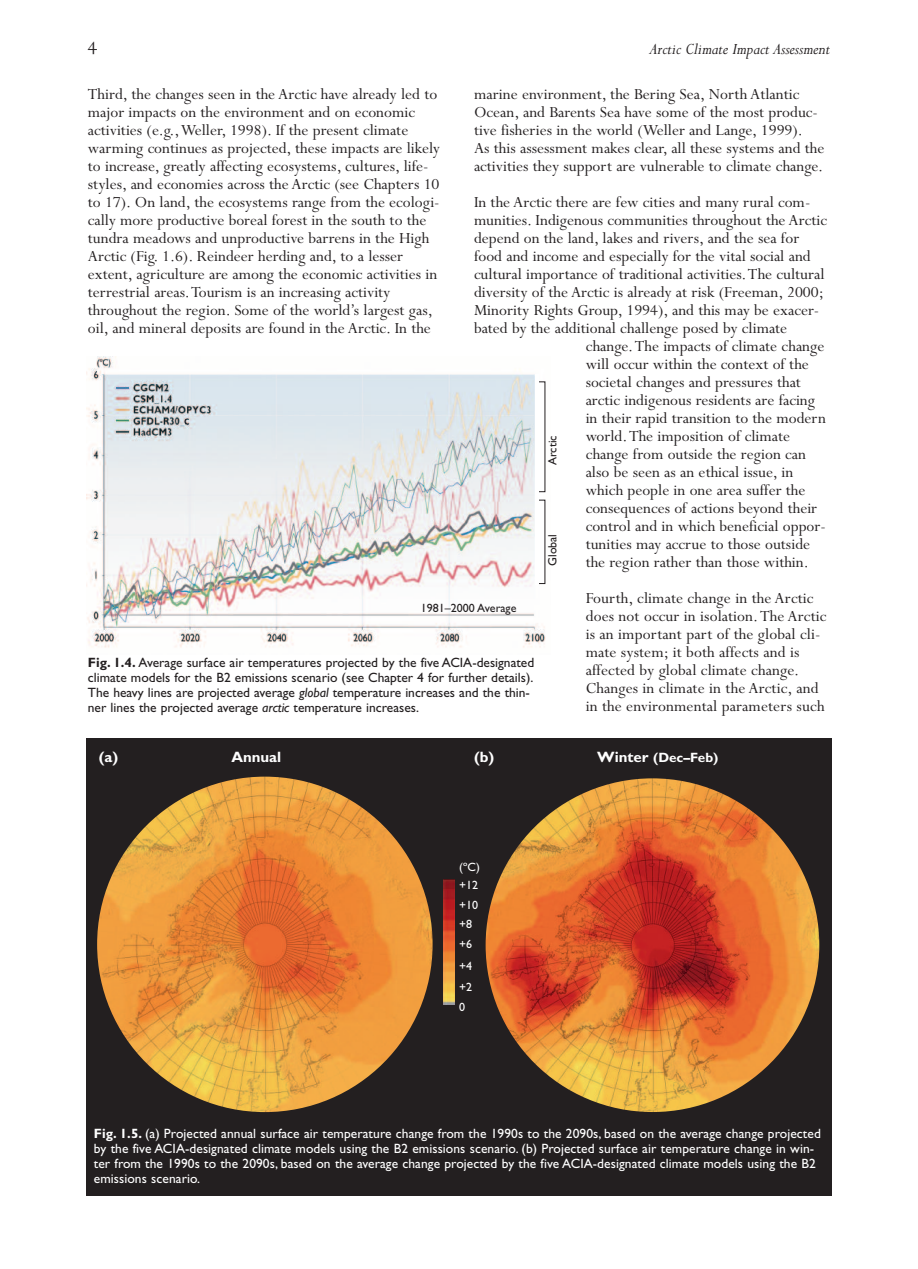
<style>
.page{position:relative;width:918px;height:1269px;background:#fff}
.page>*{position:absolute;margin:0;border:0;box-sizing:border-box;transform-origin:0 0}
.t1{font:21px "Perpetua";color:#231f20}
.t2{font:italic 18px "Perpetua";color:#231f20;scale:.95 1}
.t3{font:17.25px/18px "Perpetua";color:#231f20}
.t4{font:700 15px "Gill Sans";color:#fff}
.t5{font:13.5px/15px "Gill Sans";letter-spacing:.005em;color:#fff}
.t6{font:13.5px/15px "Gill Sans";color:#231f20}
.t7{font:700 13.5px "Gill Sans";color:#fff}
.t8{font:12px "Gill Sans";color:#231f20}
.t9{font:12px/19.8px "Gill Sans";color:#fff}
.s1{font-weight:700}
.s2{font-style:italic}
.s3{font-size:15px}
</style>
<div class="page">
<div style="left:86px;top:738px;width:746px;height:457px;background:#231f20"></div>
<img style="left:97px;top:777px;width:336px;height:335px;border-radius:50%">
<img style="left:486px;top:778px;width:333px;height:334px;border-radius:50%">
<img style="left:86px;top:356px;width:460px;height:292px">
<div style="left:439px;top:872px;width:18px;height:143px;background:linear-gradient(to bottom,#231f20,#231f20)"></div>
<img style="left:443px;top:880px;width:11px;height:125px">
<div style="left:536px;top:382px;width:9px;height:110px;background:#fff"></div>
<div style="left:536px;top:500px;width:9px;height:84px;background:#fff"></div>
<hr style="left:535px;top:375px;width:4px;height:210px;background:#fff">
<p class="t1" style="left:88px;top:40px;width:11px">4</p>
<p class="t2" style="left:650px;top:43px;width:192px">Arctic Climate Impact Assessment</p>
<p class="t3" style="left:88px;top:87px;width:354px">Third, the changes seen in the Arctic have already led to major impacts on the environment and on economic activities (e.g.,Weller, 1998). If the present climate warming continues as projected, these impacts are likely to increase, greatly affecting ecosystems, cultures, life&shy;styles, and economies across the Arctic (see Chapters 10 to 17). On land, the ecosystems range from the ecologi&shy;cally more productive boreal forest in the south to the tundra meadows and unproductive barrens in the High Arctic (Fig. 1.6). Reindeer herding and, to a lesser extent, agriculture are among the economic activities in terrestrial areas.Tourism is an increasing activity throughout the region. Some of the world’s largest gas, oil, and mineral deposits are found in the Arctic. In the</p>
<p class="t3" style="left:474px;top:87px;width:352px">marine environment, the Bering Sea, North Atlantic Ocean, and Barents Sea have some of the most produc&shy;tive fisheries in the world (Weller and Lange, 1999).<br>As this assessment makes clear, all these systems and the activities they support are vulnerable to climate change.</p>
<p class="t3" style="left:474px;top:195px;width:338px">In the Arctic there are few cities and many rural com-</p>
<p class="t3" style="left:474px;top:213px;width:355px">munities. Indigenous communities throughout the Arctic</p>
<p class="t3" style="left:474px;top:231px;width:327px">depend on the land, lakes and rivers, and the sea for</p>
<p class="t3" style="left:474px;top:249px;width:338px">food and income and especially for the vital social and</p>
<p class="t3" style="left:474px;top:267px;width:352px">cultural importance of traditional activities.The cultural</p>
<p class="t3" style="left:474px;top:285px;width:351px">diversity of the Arctic is already at risk (Freeman, 2000;</p>
<p class="t3" style="left:474px;top:303px;width:347px">Minority Rights Group, 1994), and this may be exacer-</p>
<p class="t3" style="left:474px;top:321px;width:315px">bated by the additional challenge posed by climate</p>
<p class="t3" style="left:586px;top:339px;width:240px">change.The impacts of climate change</p>
<p class="t3" style="left:586px;top:357px;width:225px">will occur within the context of the</p>
<p class="t3" style="left:586px;top:375px;width:217px">societal changes and pressures that</p>
<p class="t3" style="left:586px;top:393px;width:231px">arctic indigenous residents are facing</p>
<p class="t3" style="left:586px;top:411px;width:242px">in their rapid transition to the modern</p>
<p class="t3" style="left:586px;top:429px;width:206px">world.The imposition of climate</p>
<p class="t3" style="left:586px;top:447px;width:222px">change from outside the region can</p>
<p class="t3" style="left:586px;top:465px;width:209px">also be seen as an ethical issue, in</p>
<p class="t3" style="left:586px;top:483px;width:221px">which people in one area suffer the</p>
<p class="t3" style="left:586px;top:501px;width:233px">consequences of actions beyond their</p>
<p class="t3" style="left:586px;top:519px;width:242px">control and in which beneficial oppor-</p>
<p class="t3" style="left:586px;top:537px;width:226px">tunities may accrue to those outside</p>
<p class="t3" style="left:586px;top:555px;width:225px">the region rather than those within.</p>
<p class="t3" style="left:586px;top:591px;width:242px">Fourth, climate change in the Arctic does not occur in isolation.The Arctic is an important part of the global cli&shy;mate system; it both affects and is affected by global climate change.<br>Changes in climate in the Arctic, and in the environmental parameters such</p>
<p class="t8" style="left:548px;top:465px;width:31px;rotate:-90deg">Arctic</p>
<p class="t8" style="left:548px;top:566px;width:33px;rotate:-90deg">Global</p>
<p class="t8" style="left:421px;top:604px;width:97px">1981–2000 Average</p>
<p class="t6" style="left:88px;top:656px;width:448px"><span class="s1">Fig. 1.4.</span> Average surface air temperatures projected by the five ACIA-designated climate models for the B2 emissions scenario (see Chapter 4 for further details).<br>The heavy lines are projected average <span class="s2">global</span> temperature increases and the thin&shy;ner lines the projected average <span class="s2">arctic</span> temperature increases.</p>
<p class="t4" style="left:99px;top:751px;width:21px">(a)</p>
<p class="t4" style="left:474px;top:751px;width:22px">(b)</p>
<p class="t4" style="left:231px;top:751px;width:51px">Annual</p>
<p class="t7" style="left:597px;top:752px;width:123px"><span class="s3">Winter</span> (Dec–Feb)</p>
<p class="t9" style="left:459px;top:859px;width:22px;line-height:18.1px">(ºC) +12</p>
<p class="t9" style="left:459px;top:896px;width:21px">+10 +8 +6</p>
<p class="t9" style="left:459px;top:956px;width:15px;line-height:21.3px">+4 +2</p>
<p class="t9" style="left:459px;top:998px;width:7px">0</p>
<p class="t5" style="left:94px;top:1128px;width:729px"><span class="s1">Fig. 1.5.</span> (a) Projected annual surface air temperature change from the 1990s to the 2090s, based on the average change projected by the five ACIA-designated climate models using the B2 emissions scenario. (b) Projected surface air temperature change in win&shy;ter from the 1990s to the 2090s, based on the average change projected by the five ACIA-designated climate models using the B2 emissions scenario.</p>
</div>
